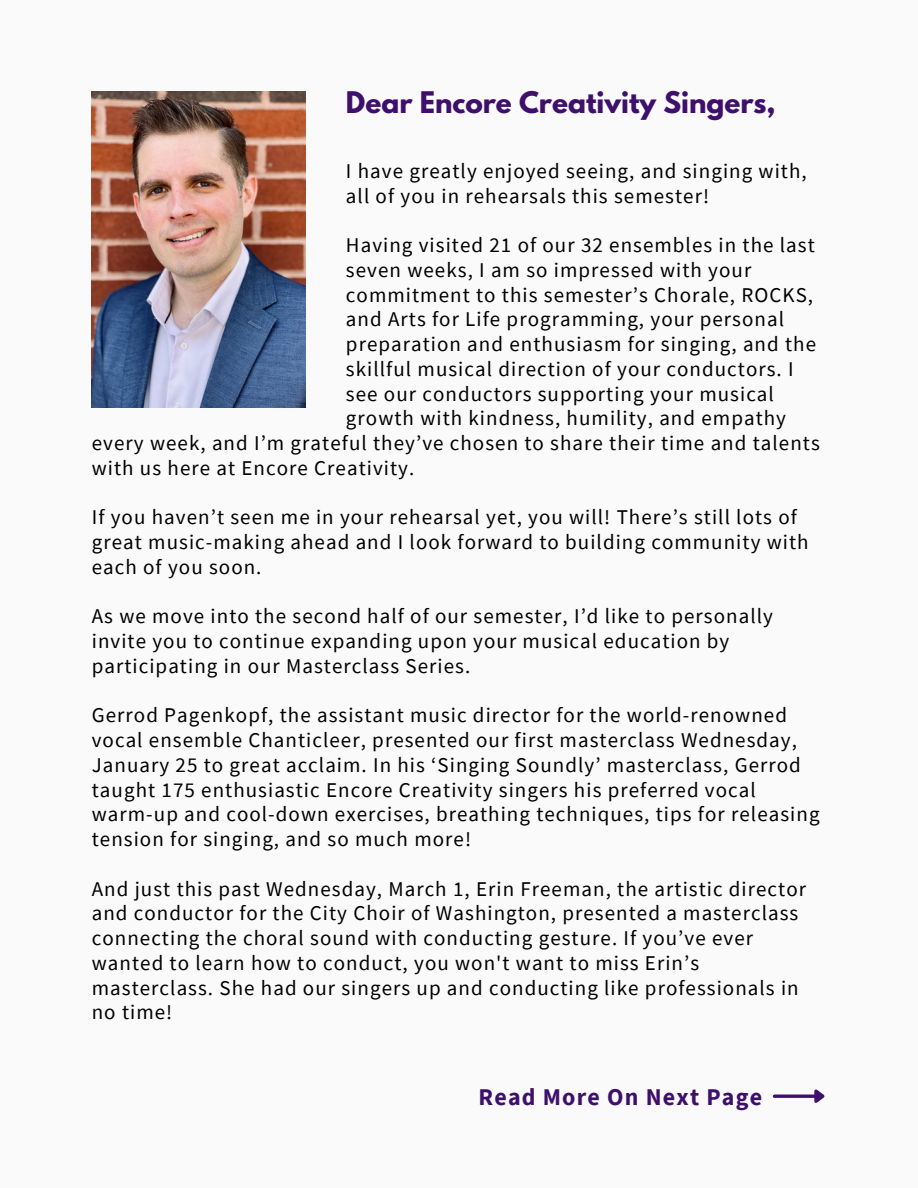
<style>
.page{position:relative;width:918px;height:1188px;background:#fafafa}
.page>*{position:absolute;margin:0;border:0;box-sizing:border-box;transform-origin:0 0}
.t1{font:700 26.4px "League Spartan";color:#3f106b}
.t2{font:700 24px "Source Sans Pro";letter-spacing:.05em;color:#3f106b}
.t3{font:21px/24.8px "Source Sans Pro";letter-spacing:.05em;color:#000}
</style>
<div class="page">
<img style="left:92px;top:92px;width:214px;height:316px">
<hr style="left:774px;top:1095px;width:40px;height:3px;background:#3f106b">
<svg style="left:811px;top:1089px;width:14px;height:14px"></svg>
<p class="t1" style="left:346px;top:89px;width:431px">Dear Encore Creativity Singers,</p>
<p class="t3" style="left:346px;top:158px;width:462px">I have greatly enjoyed seeing, and singing with, all of you in rehearsals this semester!</p>
<p class="t3" style="left:346px;top:232px;width:472px">Having visited 21 of our 32 ensembles in the last seven weeks, I am so impressed with your commitment to this semester’s Chorale, ROCKS, and Arts for Life programming, your personal preparation and enthusiasm for singing, and the skillful musical direction of your conductors. I see our conductors supporting your musical growth with kindness, humility, and empathy</p>
<p class="t3" style="left:92px;top:430px;width:730px">every week, and I’m grateful they’ve chosen to share their time and talents with us here at Encore Creativity.</p>
<p class="t3" style="left:92px;top:505px;width:718px">If you haven’t seen me in your rehearsal yet, you will! There’s still lots of great music-making ahead and I look forward to building community with each of you soon.</p>
<p class="t3" style="left:92px;top:604px;width:683px">As we move into the second half of our semester, I’d like to personally invite you to continue expanding upon your musical education by participating in our Masterclass Series.</p>
<p class="t3" style="left:92px;top:703px;width:729px">Gerrod Pagenkopf, the assistant music director for the world-renowned vocal ensemble Chanticleer, presented our first masterclass Wednesday, January 25 to great acclaim. In his ‘Singing Soundly’ masterclass, Gerrod taught 175 enthusiastic Encore Creativity singers his preferred vocal warm-up and cool-down exercises, breathing techniques, tips for releasing tension for singing, and so much more!</p>
<p class="t3" style="left:92px;top:876px;width:716px">And just this past Wednesday, March 1, Erin Freeman, the artistic director and conductor for the City Choir of Washington, presented a masterclass connecting the choral sound with conducting gesture. If you’ve ever wanted to learn how to conduct, you won't want to miss Erin’s masterclass. She had our singers up and conducting like professionals in no time!</p>
<p class="t2" style="left:479px;top:1081px;width:285px">Read More On Next Page</p>
</div>
